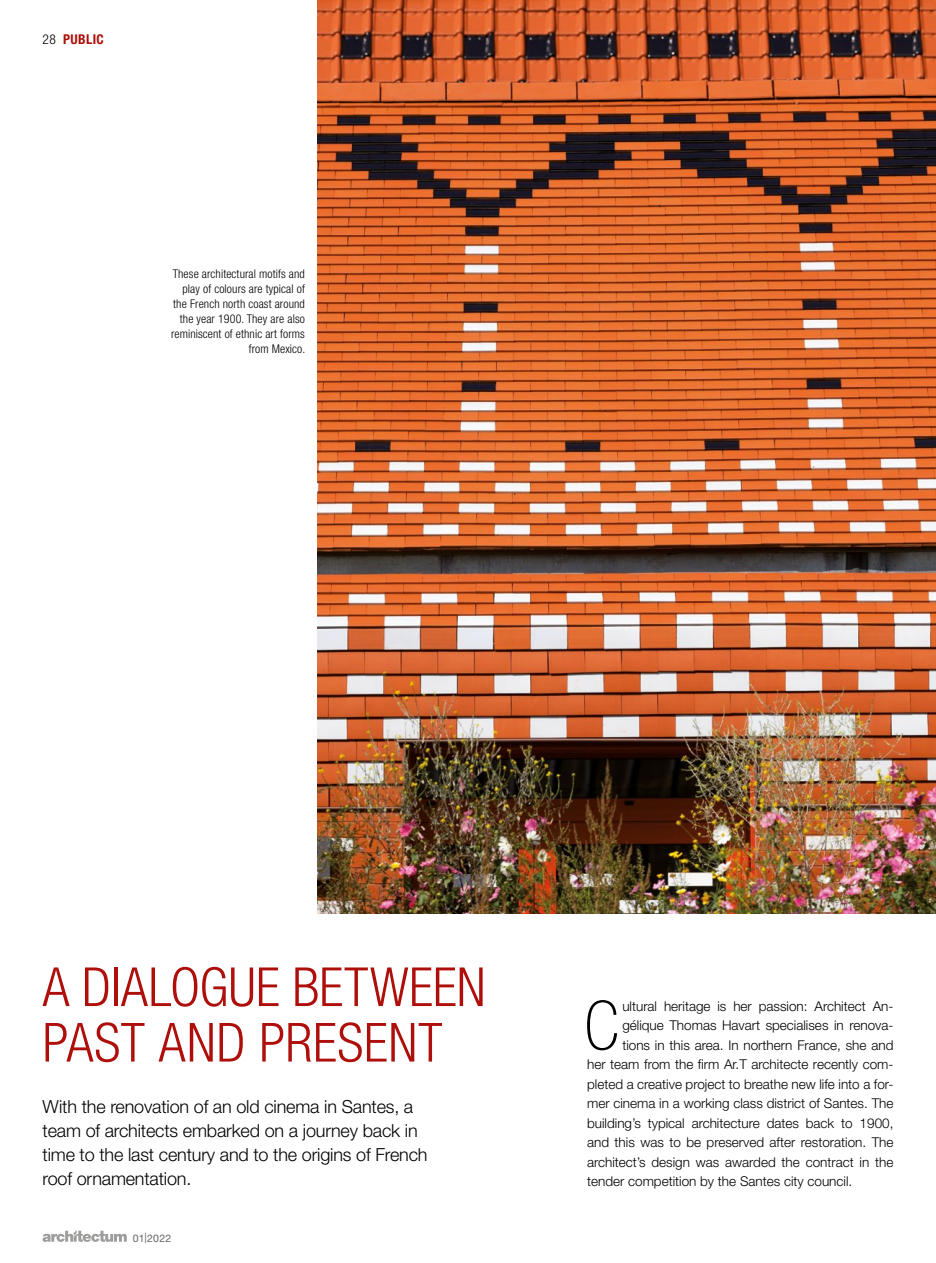
<style>
.page{position:relative;width:936px;height:1263px;background:#fff}
.page>*{position:absolute;margin:0;border:0;box-sizing:border-box;transform-origin:0 0}
.Lauf{font:100 condensed 68.1px "Helvetica Neue LT Pro";color:#000}
.Head{font:300 condensed 54px/55.5px "Helvetica Neue LT Pro";letter-spacing:.005em;color:#ae0f0a}
.Vorspann{font:300 18px/24px "Helvetica Neue LT Pro";letter-spacing:-.01em;color:#000}
.Lauf-2{font:300 13.5px "Helvetica Neue LT Pro";color:#000}
.t1{font:700 condensed 13.5px "Helvetica Neue LT Pro";letter-spacing:.025em;color:#ae0f0a}
.Bildtext{font:300 condensed 12px/15px "Helvetica Neue LT Pro";letter-spacing:.01em;color:#000;text-align:right}
.t2{font:10.5px "Helvetica Neue LT Pro";letter-spacing:.03em;color:#646363}
.s1{font-weight:300;color:#000}
</style>
<div class="page">
<svg style="left:43px;top:1230px;width:84px;height:12px"></svg>
<img style="left:317px;top:0;width:618px;height:913px">
<p class="t1" style="left:43px;top:31px;width:63px"><span class="s1">28</span> PUBLIC</p>
<p class="Bildtext" style="left:171px;top:266px;width:136px">These architectural motifs and play of colours are typical of the French north coast around the year 1900. They are also reminiscent of ethnic art forms from Mexico.</p>
<p class="Head" style="left:43px;top:959px;width:444px">A DIALOGUE BETWEEN<br>PAST AND PRESENT</p>
<p class="Vorspann" style="left:43px;top:1095px;width:386px">With the renovation of an old cinema in Santes, a team of architects embarked on a journey back in time to the last century and to the origins of French roof ornamentation.</p>
<p class="t2" style="left:133px;top:1232px;width:40px">01|2022</p>
<p class="Lauf" style="left:584px;top:987px;width:36px">C</p>
<p class="Lauf-2" style="left:622px;top:997px;width:272px">ultural heritage is her passion: Architect An-</p>
<p class="Lauf-2" style="left:622px;top:1017px;width:272px">gélique Thomas Havart specialises in renova-</p>
<p class="Lauf-2" style="left:622px;top:1036px;width:272px">tions in this area. In northern France, she and</p>
<p class="Lauf-2" style="left:587px;top:1056px;width:308px">her team from the firm Ar.T architecte recently com-</p>
<p class="Lauf-2" style="left:587px;top:1075px;width:308px">pleted a creative project to breathe new life into a for-</p>
<p class="Lauf-2" style="left:587px;top:1095px;width:308px">mer cinema in a working class district of Santes. The</p>
<p class="Lauf-2" style="left:587px;top:1114px;width:308px">building’s typical architecture dates back to 1900,</p>
<p class="Lauf-2" style="left:587px;top:1134px;width:308px">and this was to be preserved after restoration. The</p>
<p class="Lauf-2" style="left:587px;top:1153px;width:308px">architect’s design was awarded the contract in the</p>
<p class="Lauf-2" style="left:587px;top:1173px;width:267px">tender competition by the Santes city council.</p>
</div>
